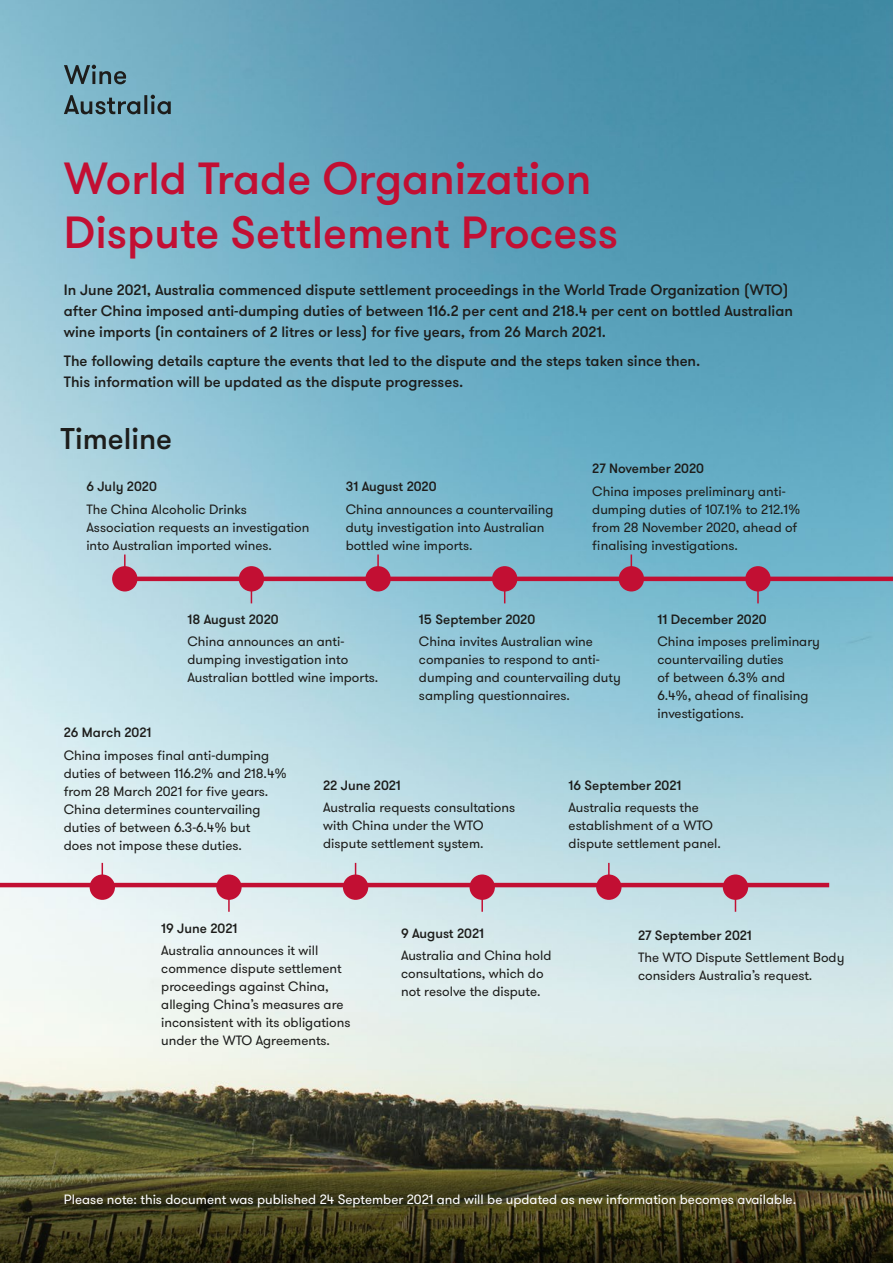
<style>
.page{position:relative;width:893px;height:1263px;background:#fff}
.page>*{position:absolute;margin:0;border:0;box-sizing:border-box;transform-origin:0 0}
.t1{font:500 45px/54px "GT Walsheim";color:#c20f33}
.t2{font:500 30px "GT Walsheim";color:#1d1d1b}
.t3{font:500 15px/21px "GT Walsheim";color:#1d1d1b}
.t4{font:13.5px/18px "GT Walsheim";color:#1d1d1b}
.t5{font:500 13.5px "GT Walsheim";color:#1d1d1b}
.t6{font:13.5px "GT Walsheim";color:#fff}
</style>
<div class="page">
<img style="left:0;top:0;width:893px;height:1134px">
<svg style="left:0;top:1134px;width:893px;height:129px;background:#423e1e"></svg>
<svg style="left:64px;top:95px;width:107px;height:19px;background:#5b808c"></svg>
<svg style="left:64px;top:65px;width:62px;height:19px"></svg>
<hr style="left:118px;top:577px;width:775px;height:4px;background:#c20f33">
<hr style="left:0;top:883px;width:829px;height:4px;background:#c20f33">
<div style="left:112px;top:566px;width:25px;height:25px;background:#c20f33;border-radius:50%"></div>
<hr style="left:124px;top:554px;width:2px;height:20px;background:#c20f33">
<div style="left:90px;top:874px;width:25px;height:26px;background:#c20f33;border-radius:50%"></div>
<div style="left:239px;top:566px;width:25px;height:25px;background:#c20f33;border-radius:50%"></div>
<svg style="left:251px;top:591px;width:1px;height:12px"></svg>
<div style="left:216px;top:874px;width:26px;height:26px;background:#c20f33;border-radius:50%"></div>
<svg style="left:228px;top:900px;width:2px;height:12px"></svg>
<div style="left:492px;top:566px;width:25px;height:25px;background:#c20f33;border-radius:50%"></div>
<svg style="left:504px;top:591px;width:1px;height:12px"></svg>
<div style="left:470px;top:874px;width:25px;height:26px;background:#c20f33;border-radius:50%"></div>
<svg style="left:481px;top:899px;width:2px;height:13px"></svg>
<div style="left:745px;top:566px;width:26px;height:25px;background:#c20f33;border-radius:50%"></div>
<svg style="left:757px;top:591px;width:2px;height:12px"></svg>
<div style="left:723px;top:874px;width:25px;height:26px;background:#c20f33;border-radius:50%"></div>
<svg style="left:735px;top:900px;width:1px;height:12px"></svg>
<div style="left:365px;top:566px;width:26px;height:25px;background:#c20f33;border-radius:50%"></div>
<hr style="left:377px;top:554px;width:2px;height:20px;background:#c20f33">
<div style="left:343px;top:874px;width:25px;height:26px;background:#c20f33;border-radius:50%"></div>
<div style="left:619px;top:566px;width:25px;height:25px;background:#c20f33;border-radius:50%"></div>
<svg style="left:631px;top:554px;width:1px;height:12px"></svg>
<div style="left:596px;top:874px;width:25px;height:26px;background:#c20f33;border-radius:50%"></div>
<svg style="left:608px;top:863px;width:2px;height:12px"></svg>
<h1 class="t1" style="left:64px;top:153px;width:556px">World Trade Organization<br>Dispute Settlement Process</h1>
<p class="t3" style="left:64px;top:279px;width:731px">In June 2021, Australia commenced dispute settlement proceedings in the World Trade Organization (WTO) after China imposed anti-dumping duties of between 116.2 per cent and 218.4 per cent on bottled Australian wine imports (in containers of 2 litres or less) for five years, from 26 March 2021.</p>
<p class="t3" style="left:64px;top:351px;width:638px">The following details capture the events that led to the dispute and the steps taken since then.<br>This information will be updated as the dispute progresses.</p>
<h2 class="t2" style="left:61px;top:420px;width:113px">Timeline</h2>
<p class="t5" style="left:86px;top:478px;width:72px">6 July 2020</p>
<p class="t4" style="left:86px;top:500px;width:225px">The China Alcoholic Drinks<br>Association requests an investigation into Australian imported wines.</p>
<p class="t5" style="left:346px;top:478px;width:92px">31 August 2020</p>
<p class="t4" style="left:346px;top:500px;width:209px">China announces a countervailing duty investigation into Australian bottled wine imports.</p>
<p class="t5" style="left:592px;top:460px;width:113px">27 November 2020</p>
<p class="t4" style="left:592px;top:482px;width:210px">China imposes preliminary anti&shy;dumping duties of 107.1% to 212.1% from 28 November 2020, ahead of finalising investigations.</p>
<p class="t5" style="left:187px;top:611px;width:93px">18 August 2020</p>
<p class="t4" style="left:187px;top:633px;width:192px">China announces an anti&shy;dumping investigation into<br>Australian bottled wine imports.</p>
<p class="t5" style="left:419px;top:611px;width:118px">15 September 2020</p>
<p class="t4" style="left:419px;top:633px;width:203px">China invites Australian wine companies to respond to anti&shy;dumping and countervailing duty sampling questionnaires.</p>
<p class="t5" style="left:657px;top:611px;width:111px">11 December 2020</p>
<p class="t4" style="left:657px;top:633px;width:164px">China imposes preliminary countervailing duties<br>of between 6.3% and<br>6.4%, ahead of finalising investigations.</p>
<p class="t5" style="left:64px;top:724px;width:89px">26 March 2021</p>
<p class="t4" style="left:64px;top:746px;width:225px">China imposes final anti-dumping duties of between 116.2% and 218.4% from 28 March 2021 for five years.<br>China determines countervailing duties of between 6.3-6.4% but<br>does not impose these duties.</p>
<p class="t5" style="left:323px;top:777px;width:79px">22 June 2021</p>
<p class="t4" style="left:323px;top:799px;width:193px">Australia requests consultations with China under the WTO dispute settlement system.</p>
<p class="t5" style="left:569px;top:777px;width:114px">16 September 2021</p>
<p class="t4" style="left:569px;top:799px;width:154px">Australia requests the establishment of a WTO dispute settlement panel.</p>
<p class="t5" style="left:161px;top:919px;width:78px">19 June 2021</p>
<p class="t4" style="left:161px;top:941px;width:191px">Australia announces it will commence dispute settlement proceedings against China, alleging China’s measures are inconsistent with its obligations under the WTO Agreements.</p>
<p class="t5" style="left:401px;top:925px;width:85px">9 August 2021</p>
<p class="t4" style="left:401px;top:947px;width:152px">Australia and China hold consultations, which do not resolve the dispute.</p>
<p class="t5" style="left:638px;top:926px;width:115px">27 September 2021</p>
<p class="t4" style="left:638px;top:948px;width:208px">The WTO Dispute Settlement Body considers Australia’s request.</p>
<p class="t6" style="left:64px;top:1190px;width:734px">Please note: this document was published 24 September 2021 and will be updated as new information becomes available.</p>
</div>
